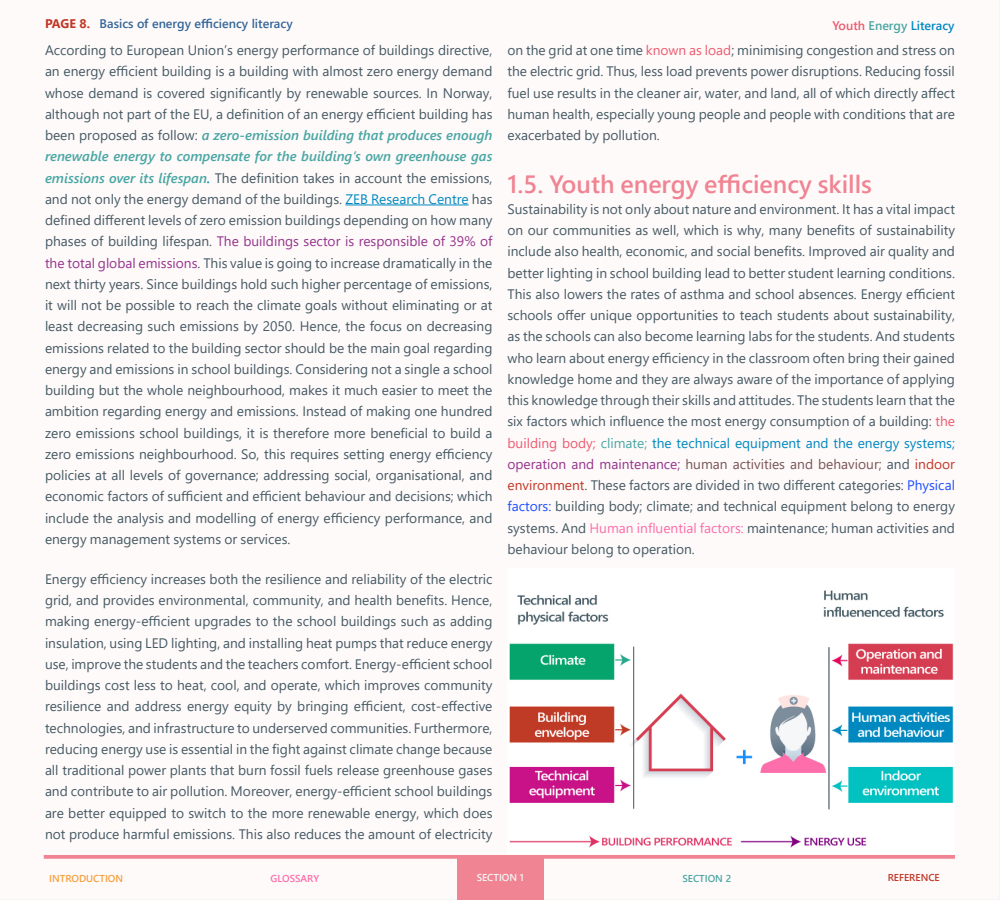
<style>
.page{position:relative;width:1000px;height:900px;background:#fff}
.page>*{position:absolute;margin:0;border:0;box-sizing:border-box;transform-origin:0 0}
.Paragraph_headings-1{font:600 25px "Segoe UI";color:#f08493}
.Paragraph_body{font:13.75px/21.2px "Segoe UI";color:#455a64;text-align:justify}
.t1{font:600 12.5px "Segoe UI";color:#369}
.t2{font:600 12.5px "Segoe UI";color:#0089c0}
.t3{font:600 10px "Segoe UI";color:#f6a03d}
.t4{font:600 10px "Segoe UI";color:#c03826}
.t5{font:600 10px "Segoe UI";color:#fc6ea9}
.t6{font:600 10px "Segoe UI";color:#f5f5f5}
.t7{font:600 10px "Segoe UI";color:#4aa7a4}
.s1{font-weight:700;color:#c03826}
.s2{font-weight:600;font-style:italic;color:#4aa7a4}
.s3{font-weight:600;font-style:italic;color:#0089c0}
.s4{color:#0089c0}
.s5{color:#94348d}
.s6{color:#eb5b6f}
.s7{color:#4aa7a4}
.s8{color:#785555}
.s9{color:#c03826}
.s10{color:#1f51ff}
.s11{color:#fc6ea9}
</style>
<div class="page">
<div style="left:1px;top:1px;width:998px;height:898px;background:#fffafa"></div>
<div style="left:457px;top:855px;width:86px;height:45px;background:#f08493"></div>
<svg style="left:44px;top:855px;width:911px;height:4px;background:#f08a98"></svg>
<hr style="left:345px;top:205px;width:124px;height:1px;background:#0089c0">
<img style="left:509px;top:590px;width:445px;height:258px">
<p class="t1" style="left:45px;top:12px;width:249px"><span class="s1">PAGE 8.</span> Basics of energy efficiency literacy</p>
<p class="Paragraph_body" style="left:45px;top:38px;width:449px">According to European Union’s energy performance of buildings directive, an energy efficient building is a building with almost zero energy demand whose demand is covered significantly by renewable sources. In Norway, although not part of the EU, a definition of an energy efficient building has been proposed as follow: <span class="s2">a zero-emission building that produces enough renewable energy to compensate for the building’s own greenhouse gas emissions over its lifespan</span><span class="s3">.</span> The definition takes in account the emissions, and not only the energy demand of the buildings. <span class="s4">ZEB Research Centre</span> has defined different levels of zero emission buildings depending on how many phases of building lifespan. <span class="s5">The buildings sector is responsible of 39% of the total global emissions</span>. This value is going to increase dramatically in the next thirty years. Since buildings hold such higher percentage of emissions, it will not be possible to reach the climate goals without eliminating or at least decreasing such emissions by 2050. Hence, the focus on decreasing emissions related to the building sector should be the main goal regarding energy and emissions in school buildings. Considering not a single a school building but the whole neighbourhood, makes it much easier to meet the ambition regarding energy and emissions. Instead of making one hundred zero emissions school buildings, it is therefore more beneficial to build a zero emissions neighbourhood. So, this requires setting energy efficiency policies at all levels of governance; addressing social, organisational, and economic factors of sufficient and efficient behaviour and decisions; which include the analysis and modelling of energy efficiency performance, and energy management systems or services.</p>
<p class="Paragraph_body" style="left:45px;top:567px;width:449px">Energy efficiency increases both the resilience and reliability of the electric grid, and provides environmental, community, and health benefits. Hence, making energy-efficient upgrades to the school buildings such as adding insulation, using LED lighting, and installing heat pumps that reduce energy use, improve the students and the teachers comfort. Energy-efficient school buildings cost less to heat, cool, and operate, which improves community resilience and address energy equity by bringing efficient, cost-effective technologies, and infrastructure to underserved communities. Furthermore, reducing energy use is essential in the fight against climate change because all traditional power plants that burn fossil fuels release greenhouse gases and contribute to air pollution. Moreover, energy-efficient school buildings are better equipped to switch to the more renewable energy, which does not produce harmful emissions. This also reduces the amount of electricity</p>
<p class="t2" style="left:833px;top:13px;width:124px"><span class="s6">Youth</span> <span class="s7">Energy</span> Literacy</p>
<p class="Paragraph_body" style="left:508px;top:38px;width:449px">on the grid at one time <span class="s6">known as load</span>; minimising congestion and stress on the electric grid. Thus, less load prevents power disruptions. Reducing fossil fuel use results in the cleaner air, water, and land, all of which directly affect human health, especially young people and people with conditions that are exacerbated by pollution.</p>
<p class="Paragraph_headings-1" style="left:508px;top:160px;width:366px">1.5. Youth energy efficiency skills</p>
<p class="Paragraph_body" style="left:508px;top:197px;width:449px">Sustainability is not only about nature and environment. It has a vital impact on our communities as well, which is why, many benefits of sustainability include also health, economic, and social benefits. Improved air quality and better lighting in school building lead to better student learning conditions.<br>This also lowers the rates of asthma and school absences. Energy efficient schools offer unique opportunities to teach students about sustainability, as the schools can also become learning labs for the students. And students who learn about energy efficiency in the classroom often bring their gained knowledge home and they are always aware of the importance of applying this knowledge through their skills and attitudes. The students learn that the six factors which influence the most energy consumption of a building: <span class="s6">the building body;</span> <span class="s7">climate;</span> <span class="s4">the technical equipment and the energy systems; </span><span class="s5">operation and maintenance;</span> <span class="s8">human activities and behaviour;</span> and <span class="s9">indoor environment</span>. These factors are divided in two different categories: <span class="s10">Physical factors:</span> building body; climate; and technical equipment belong to energy systems. And <span class="s11">Human influential factors:</span> maintenance; human activities and behaviour belong to operation.</p>
<p class="t3" style="left:49px;top:869px;width:75px">INTRODUCTION</p>
<p class="t5" style="left:271px;top:869px;width:50px">GLOSSARY</p>
<p class="t6" style="left:477px;top:868px;width:49px">SECTION 1</p>
<p class="t7" style="left:682px;top:869px;width:50px">SECTION 2</p>
<p class="t4" style="left:888px;top:868px;width:54px">REFERENCE</p>
</div>
